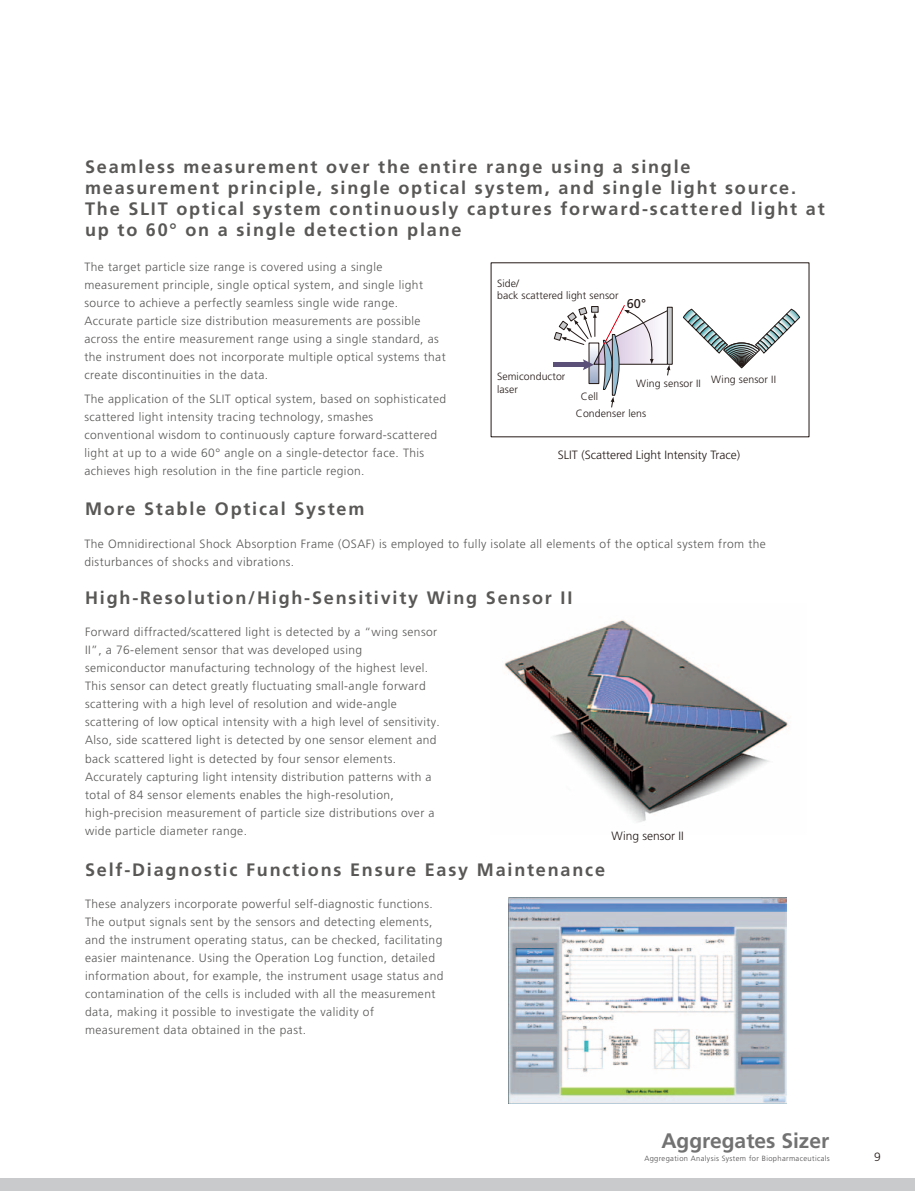
<style>
.page{position:relative;width:915px;height:1191px;background:#fff}
.page>*{position:absolute;margin:0;border:0;box-sizing:border-box;transform-origin:0 0}
.t1{font:700 21px "Frutiger";color:#727272}
.t2{font:700 18px/21px "Frutiger";letter-spacing:.1em;color:#595857}
.t3{font:12.75px "Frutiger";color:#231916}
.t4{font:300 12px/18px "Frutiger";letter-spacing:.035em;color:#595857}
.t5{font:300 12px "Frutiger";color:#231916}
.t6{font:300 10.5px/12.6px "Frutiger";letter-spacing:.01em;color:#231916}
.t7{font:300 7.5px "Frutiger";letter-spacing:.05em;color:#4d4a4a}
</style>
<div class="page">
<div style="left:0;top:1178px;width:914px;height:13px;background:#c9cacb"></div>
<img style="left:504px;top:620px;width:285px;height:202px">
<svg style="left:553px;top:305px;width:117px;height:102px"></svg>
<svg style="left:683px;top:309px;width:116px;height:59px"></svg>
<img style="left:508px;top:897px;width:277px;height:207px">
<p class="t2" style="left:85px;top:156px;width:740px">Seamless measurement over the entire range using a single measurement principle, single optical system, and single light source.<br>The SLIT optical system continuously captures forward-scattered light at up to 60° on a single detection plane</p>
<p class="t4" style="left:84px;top:258px;width:362px">The target particle size range is covered using a single measurement principle, single optical system, and single light source to achieve a perfectly seamless single wide range.<br>Accurate particle size distribution measurements are possible across the entire measurement range using a single standard, as the instrument does not incorporate multiple optical systems that create discontinuities in the data.</p>
<p class="t4" style="left:84px;top:390px;width:363px">The application of the SLIT optical system, based on sophisticated scattered light intensity tracing technology, smashes conventional wisdom to continuously capture forward-scattered light at up to a wide 60° angle on a single-detector face. This achieves high resolution in the fine particle region.</p>
<h2 class="t2" style="left:85px;top:498px;width:281px">More Stable Optical System</h2>
<p class="t6" style="left:497px;top:276px;width:123px">Side/<br>back scattered light sensor</p>
<p class="t3" style="left:626px;top:296px;width:21px">60°</p>
<p class="t6" style="left:497px;top:370px;width:70px">Semiconductor laser</p>
<p class="t6" style="left:636px;top:377px;width:66px">Wing sensor II</p>
<p class="t6" style="left:575px;top:389px;width:72px;line-height:16.2px;text-indent:5px">Cell<br>Condenser lens</p>
<p class="t6" style="left:711px;top:373px;width:66px">Wing sensor II</p>
<p class="t5" style="left:557px;top:448px;width:183px">SLIT (Scattered Light Intensity Trace)</p>
<p class="t4" style="left:84px;top:535px;width:682px">The Omnidirectional Shock Absorption Frame (OSAF) is employed to fully isolate all elements of the optical system from the disturbances of shocks and vibrations.</p>
<h2 class="t2" style="left:85px;top:587px;width:488px">High-Resolution/High-Sensitivity Wing Sensor II</h2>
<p class="t4" style="left:85px;top:623px;width:356px">Forward diffracted/scattered light is detected by a “wing sensor II”, a 76-element sensor that was developed using semiconductor manufacturing technology of the highest level.<br>This sensor can detect greatly fluctuating small-angle forward scattering with a high level of resolution and wide-angle scattering of low optical intensity with a high level of sensitivity.<br>Also, side scattered light is detected by one sensor element and back scattered light is detected by four sensor elements.<br>Accurately capturing light intensity distribution patterns with a total of 84 sensor elements enables the high-resolution, high-precision measurement of particle size distributions over a wide particle diameter range.</p>
<p class="t5" style="left:611px;top:829px;width:74px">Wing sensor II</p>
<h2 class="t2" style="left:85px;top:858px;width:521px">Self-Diagnostic Functions Ensure Easy Maintenance</h2>
<p class="t4" style="left:85px;top:895px;width:360px">These analyzers incorporate powerful self-diagnostic functions.<br>The output signals sent by the sensors and detecting elements, and the instrument operating status, can be checked, facilitating easier maintenance. Using the Operation Log function, detailed information about, for example, the instrument usage status and contamination of the cells is included with all the measurement data, making it possible to investigate the validity of measurement data obtained in the past.</p>
<h1 class="t1" style="left:661px;top:1128px;width:169px">Aggregates Sizer</h1>
<p class="t7" style="left:644px;top:1154px;width:187px">Aggregation Analysis System for Biopharmaceuticals</p>
<p class="t5" style="left:873px;top:1150px;width:8px">9</p>
</div>
